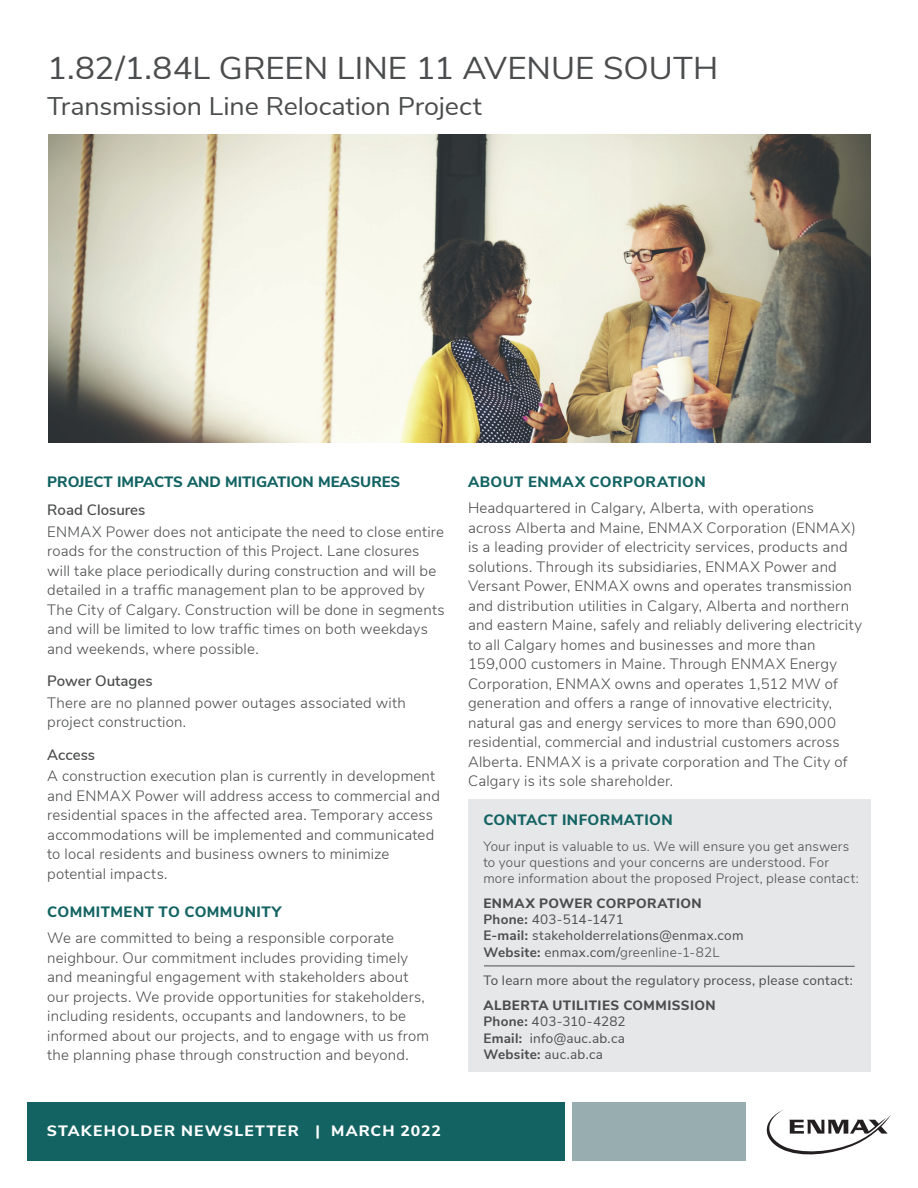
<style>
.page{position:relative;width:918px;height:1188px;background:#fff}
.page>*{position:absolute;margin:0;border:0;box-sizing:border-box;transform-origin:0 0}
.t1{font:31.5px "Nunito Sans";color:#4b4c4d;scale:1.05 1}
.t2{font:25.5px "Nunito Sans";letter-spacing:-.005em;color:#4b4c4d;scale:1.05 1}
.t3{font:300 15px/19.5px "Nunito Sans";letter-spacing:.015em;color:#4b4c4d}
.t4{font:800 15px "Nunito Sans";letter-spacing:.025em;color:#136363}
.t5{font:800 15px "Nunito Sans";color:#136363}
.t6{font:800 15px "Nunito Sans";letter-spacing:.07em;color:#fff;scale:1.05 1}
.t7{font:600 15px "Nunito Sans";color:#4b4c4d}
.t8{font:13.5px/16.2px "Nunito Sans";letter-spacing:.02em;color:#4b4c4d}
.t9{font:300 13.5px/16.2px "Nunito Sans";letter-spacing:.015em;color:#4b4c4d}
.s1{font-weight:800}
.s2{font-weight:700}
.s3{font-weight:300}
</style>
<div class="page">
<div style="left:27px;top:1103px;width:538px;height:58px;background:#136363"></div>
<div style="left:572px;top:1103px;width:174px;height:58px;background:#98adaf"></div>
<svg style="left:767px;top:1109px;width:124px;height:45px"></svg>
<div style="left:468px;top:799px;width:403px;height:272px;background:#e6e7e9"></div>
<hr style="left:484px;top:966px;width:371px;height:1px;background:#4b4c4d">
<img style="left:48px;top:134px;width:823px;height:309px">
<h1 class="t1" style="left:47px;top:45px;width:641px">1.82/1.84L GREEN LINE 11 AVENUE SOUTH</h1>
<h2 class="t2" style="left:47px;top:88px;width:415px">Transmission Line Relocation Project</h2>
<p class="t5" style="left:47px;top:471px;width:355px">PROJECT IMPACTS AND MITIGATION MEASURES</p>
<p class="t7" style="left:47px;top:499px;width:100px">Road Closures</p>
<p class="t3" style="left:47px;top:521px;width:399px">ENMAX Power does not anticipate the need to close entire roads for the construction of this Project. Lane closures will take place periodically during construction and will be detailed in a traffic management plan to be approved by The City of Calgary. Construction will be done in segments and will be limited to low traffic times on both weekdays and weekends, where possible.</p>
<p class="t7" style="left:47px;top:670px;width:107px">Power Outages</p>
<p class="t3" style="left:47px;top:692px;width:360px">There are no planned power outages associated with project construction.</p>
<p class="t7" style="left:47px;top:743px;width:49px">Access</p>
<p class="t3" style="left:47px;top:765px;width:394px">A construction execution plan is currently in development and ENMAX Power will address access to commercial and residential spaces in the affected area. Temporary access accommodations will be implemented and communicated to local residents and business owners to minimize potential impacts.</p>
<p class="t4" style="left:47px;top:901px;width:236px">COMMITMENT TO COMMUNITY</p>
<p class="t3" style="left:47px;top:927px;width:383px">We are committed to being a responsible corporate neighbour. Our commitment includes providing timely and meaningful engagement with stakeholders about our projects. We provide opportunities for stakeholders, including residents, occupants and landowners, to be informed about our projects, and to engage with us from the planning phase through construction and beyond.</p>
<p class="t4" style="left:468px;top:471px;width:239px">ABOUT ENMAX CORPORATION</p>
<p class="t3" style="left:468px;top:497px;width:396px">Headquartered in Calgary, Alberta, with operations<br>across Alberta and Maine, ENMAX Corporation (ENMAX) is a leading provider of electricity services, products and solutions. Through its subsidiaries, ENMAX Power and Versant Power, ENMAX owns and operates transmission and distribution utilities in Calgary, Alberta and northern and eastern Maine, safely and reliably delivering electricity to all Calgary homes and businesses and more than 159,000 customers in Maine. Through ENMAX Energy Corporation, ENMAX owns and operates 1,512 MW of generation and offers a range of innovative electricity, natural gas and energy services to more than 690,000 residential, commercial and industrial customers across Alberta. ENMAX is a private corporation and The City of Calgary is its sole shareholder.</p>
<p class="t4" style="left:483px;top:809px;width:191px">CONTACT INFORMATION</p>
<p class="t9" style="left:483px;top:837px;width:377px">Your input is valuable to us. We will ensure you get answers to your questions and your concerns are understood. For more information about the proposed Project, please contact:</p>
<p class="t8" style="left:483px;top:894px;width:262px"><span class="s1">ENMAX POWER CORPORATION<br></span><span class="s2">Phone:</span> 403-514-1471<br><span class="s2">E-mail:</span> stakeholderrelations@enmax.com<br><span class="s2">Website:</span> enmax.com/<span class="s3">greenline-1-82L</span></p>
<p class="t8" style="left:483px;top:971px;width:371px">To learn more about the regulatory process, please contact:</p>
<p class="t8" style="left:483px;top:997px;width:234px"><span class="s1">ALBERTA UTILITIES COMMISSION<br></span><span class="s2">Phone:</span> 403-310-4282<br><span class="s2">Email:</span> info@auc.ab.ca<br><span class="s2">Website:</span> auc.ab.ca</p>
<p class="t6" style="left:47px;top:1119px;width:377px">STAKEHOLDER NEWSLETTER | MARCH 2022</p>
</div>
